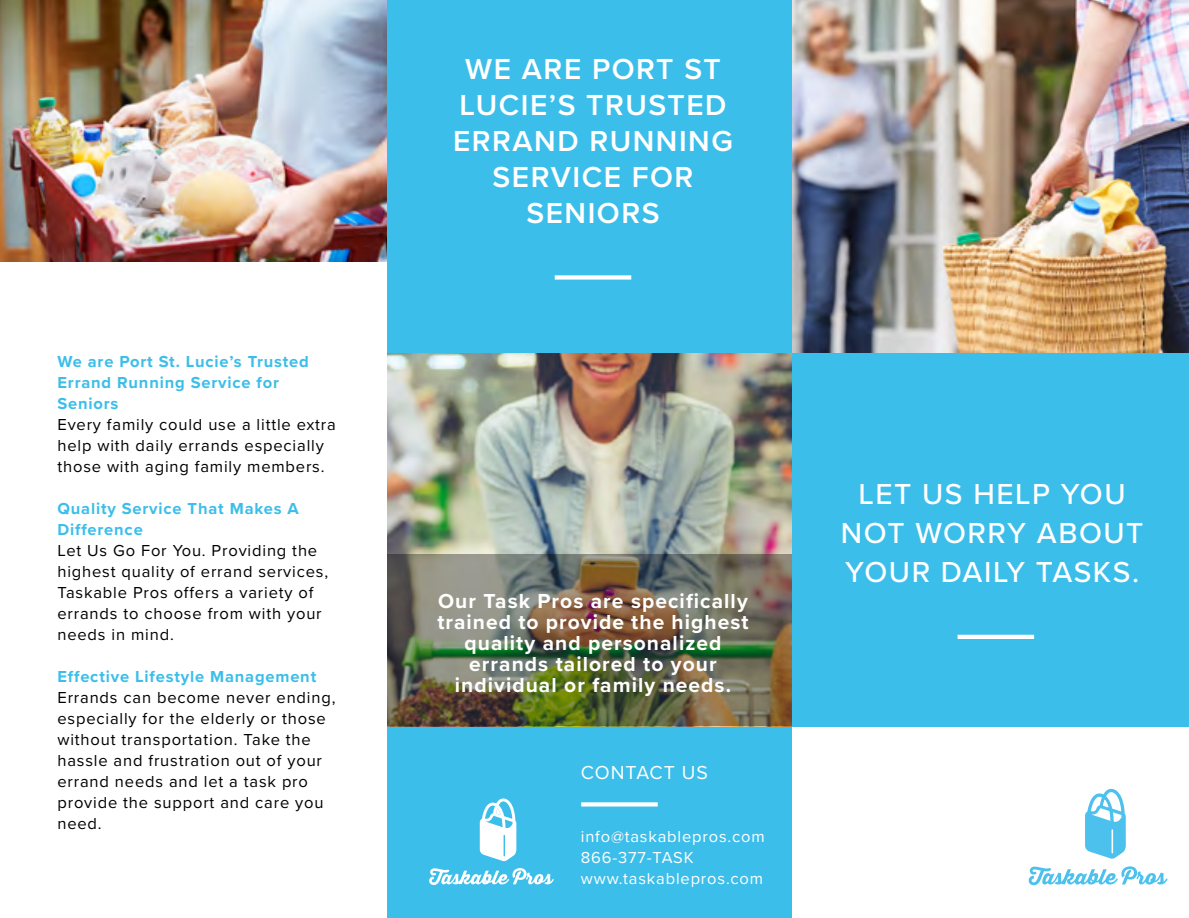
<style>
.page{position:relative;width:1189px;height:918px;background:#fff}
.page>*{position:absolute;margin:0;border:0;box-sizing:border-box;transform-origin:0 0}
.t1{font:600 30px/36px "Proxima Nova";letter-spacing:.05em;color:#fff;text-align:center}
.t2{font:500 30px/39px "Proxima Nova";letter-spacing:.05em;color:#fff;text-align:center}
.t3{font:700 21px/21px "Proxima Nova";letter-spacing:.05em;color:#fff;text-align:center}
.t4{font:19.5px "Proxima Nova";letter-spacing:.05em;color:#fff}
.t5{font:16.5px/21px "Proxima Nova";letter-spacing:.05em;color:#000}
.t6{font:700 16.5px/21px "Proxima Nova";letter-spacing:.05em;color:#3cbeea}
.t7{font:16.5px "Proxima Nova";letter-spacing:.05em;color:#fff}
</style>
<div class="page">
<img style="left:0;top:0;width:387px;height:262px">
<div style="left:787px;top:0;width:401px;height:726px;background:#3cbeea"></div>
<img style="left:792px;top:0;width:396px;height:352px">
<div style="left:387px;top:0;width:404px;height:918px;background:#3cbeea"></div>
<svg style="left:480px;top:798px;width:36px;height:63px"></svg>
<svg style="left:429px;top:868px;width:125px;height:17px"></svg>
<svg style="left:1085px;top:789px;width:40px;height:70px"></svg>
<svg style="left:1028px;top:866px;width:139px;height:19px"></svg>
<img style="left:387px;top:353px;width:404px;height:374px">
<img style="left:387px;top:554px;width:404px;height:172px">
<div style="left:581px;top:802px;width:76px;height:5px;background:#fff"></div>
<hr style="left:957px;top:635px;width:77px;height:4px;background:#fff">
<div style="left:554px;top:275px;width:77px;height:5px;background:#fff"></div>
<p class="t6" style="left:57px;top:351px;width:253px">We are Port St. Lucie’s Trusted<br>Errand Running Service for<br>Seniors</p>
<p class="t5" style="left:57px;top:413px;width:280px">Every family could use a little extra help with daily errands especially those with aging family members.</p>
<p class="t6" style="left:57px;top:498px;width:243px">Quality Service That Makes A<br>Difference</p>
<p class="t5" style="left:57px;top:539px;width:272px">Let Us Go For You. Providing the highest quality of errand services,<br>Taskable Pros offers a variety of errands to choose from with your needs in mind.</p>
<p class="t6" style="left:57px;top:666px;width:260px">Effective Lifestyle Management</p>
<p class="t5" style="left:57px;top:686px;width:279px">Errands can become never ending, especially for the elderly or those without transportation. Take the hassle and frustration out of your errand needs and let a task pro provide the support and care you need.</p>
<p class="t1" style="left:453px;top:50px;width:281px">WE ARE PORT ST<br>LUCIE’S TRUSTED<br>ERRAND RUNNING<br>SERVICE FOR<br>SENIORS</p>
<p class="t3" style="left:437px;top:590px;width:313px">Our Task Pros are specifically trained to provide the highest quality and personalized errands tailored to your individual or family needs.</p>
<p class="t4" style="left:580px;top:758px;width:129px">CONTACT US</p>
<p class="t7" style="left:580px;top:824px;width:185px">info@taskablepros.com</p>
<p class="t7" style="left:580px;top:845px;width:114px">866-377-TASK</p>
<p class="t7" style="left:580px;top:866px;width:184px">www.taskablepros.com</p>
<p class="t2" style="left:840px;top:474px;width:304px">LET US HELP YOU<br>NOT WORRY ABOUT<br>YOUR DAILY TASKS.</p>
</div>
